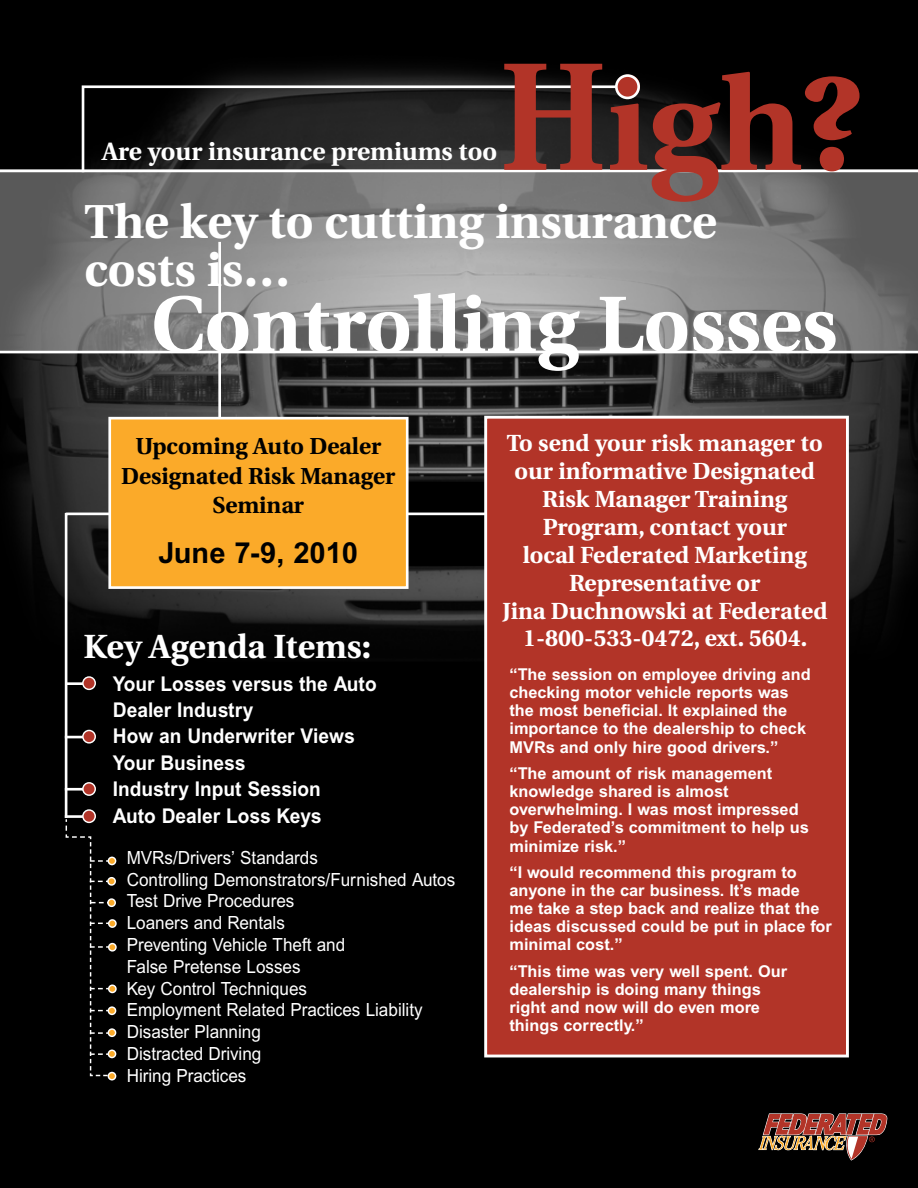
<style>
.page{position:relative;width:918px;height:1188px;background:#000}
.page>*{position:absolute;margin:0;border:0;box-sizing:border-box;transform-origin:0 0}
.t1{font:700 132.15px "Utopia";color:#b23428}
.t2{font:700 79.35px "Utopia";color:#fff}
.t3{font:700 47.55px/47.5px "Utopia";color:#fff}
.t4{font:700 33.45px "Utopia";color:#fff}
.t5{font:700 29.1px "Arial SFMT";color:#000}
.t6{font:700 25.05px "Utopia";color:#fff}
.t7{font:700 23.25px/27.9px "Utopia";color:#fff;text-align:center}
.t8{font:700 23.1px/29.7px "Utopia";color:#000;text-align:center}
.t9{font:700 20.4px/26.4px "Arial SFMT";color:#fff;scale:.94 1}
.t10{font:18.15px/21.8px "Arial SFMT";color:#fff;scale:.94 1}
.t11{font:700 16.35px/18.1px "Arial SFMT";color:#fff}
.s1{font-size:153.3px}
</style>
<div class="page">
<img style="left:0;top:69px;width:918px;height:946px">
<div style="left:484px;top:416px;width:365px;height:641px;background:#b23428;border:3px solid #fff"></div>
<svg style="left:0;top:169px;width:918px;height:182px"></svg>
<hr style="left:0;top:170px;width:918px;height:2px;background:#fff">
<svg style="left:80px;top:84px;width:551px;height:91px"></svg>
<hr style="left:0;top:351px;width:918px;height:2px;background:#fff">
<div style="left:616px;top:76px;width:23px;height:22px;background:#b23428;border-radius:50%"></div>
<div style="left:615px;top:74px;width:25px;height:25px;border:3px solid #fff;border-radius:50%"></div>
<hr style="left:218px;top:242px;width:3px;height:232px;background:#fff">
<svg style="left:63px;top:511px;width:425px;height:310px"></svg>
<svg style="left:65px;top:818px;width:49px;height:259px"></svg>
<div style="left:108px;top:857px;width:8px;height:8px;background:#fbaa29;border-radius:50%"></div>
<div style="left:108px;top:857px;width:8px;height:8px;border:1px solid #fff;border-radius:50%"></div>
<svg style="left:108px;top:878px;width:7px;height:7px"></svg>
<div style="left:107px;top:877px;width:9px;height:9px;border:1px solid #fff;border-radius:50%"></div>
<svg style="left:108px;top:899px;width:7px;height:7px"></svg>
<div style="left:107px;top:898px;width:9px;height:9px;border:1px solid #fff;border-radius:50%"></div>
<svg style="left:109px;top:920px;width:7px;height:7px"></svg>
<div style="left:108px;top:919px;width:9px;height:9px;border:1px solid #fff;border-radius:50%"></div>
<svg style="left:109px;top:944px;width:7px;height:7px"></svg>
<div style="left:108px;top:943px;width:9px;height:9px;border:1px solid #fff;border-radius:50%"></div>
<svg style="left:109px;top:985px;width:7px;height:8px"></svg>
<div style="left:108px;top:985px;width:9px;height:8px;border:1px solid #fff;border-radius:50%"></div>
<div style="left:108px;top:1007px;width:8px;height:7px;background:#fbaa29;border-radius:50%"></div>
<div style="left:108px;top:1006px;width:8px;height:9px;border:1px solid #fff;border-radius:50%"></div>
<div style="left:108px;top:1029px;width:8px;height:7px;background:#fbaa29;border-radius:50%"></div>
<div style="left:108px;top:1028px;width:8px;height:9px;border:1px solid #fff;border-radius:50%"></div>
<div style="left:108px;top:1050px;width:8px;height:8px;background:#fbaa29;border-radius:50%"></div>
<div style="left:108px;top:1050px;width:8px;height:8px;border:1px solid #fff;border-radius:50%"></div>
<div style="left:108px;top:1073px;width:8px;height:7px;background:#fbaa29;border-radius:50%"></div>
<div style="left:108px;top:1072px;width:8px;height:9px;border:1px solid #fff;border-radius:50%"></div>
<hr style="left:67px;top:682px;width:20px;height:3px;background:#fff">
<hr style="left:65px;top:736px;width:22px;height:2px;background:#fff">
<hr style="left:65px;top:788px;width:22px;height:3px;background:#fff">
<hr style="left:65px;top:815px;width:22px;height:3px;background:#fff">
<svg style="left:83px;top:677px;width:12px;height:12px"></svg>
<div style="left:82px;top:676px;width:14px;height:14px;border:1px solid #fff;border-radius:50%"></div>
<svg style="left:83px;top:730px;width:12px;height:13px"></svg>
<div style="left:82px;top:730px;width:14px;height:14px;border:1px solid #fff;border-radius:50%"></div>
<svg style="left:83px;top:783px;width:12px;height:12px"></svg>
<div style="left:82px;top:782px;width:14px;height:14px;border:1px solid #fff;border-radius:50%"></div>
<svg style="left:83px;top:810px;width:12px;height:12px"></svg>
<div style="left:82px;top:809px;width:14px;height:14px;border:1px solid #fff;border-radius:50%"></div>
<div style="left:108px;top:417px;width:301px;height:172px;background:#fbaa29;border:3px solid #fff"></div>
<svg style="left:758px;top:1113px;width:129px;height:48px"></svg>
<h1 class="t1" style="left:500px;top:49px;width:364px"><span class="s1">H</span>igh?</h1>
<h3 class="t6" style="left:102px;top:137px;width:397px">Are your insurance premiums too</h3>
<h3 class="t3" style="left:84px;top:199px;width:634px">The key to cutting insurance costs is…</h3>
<h2 class="t2" style="left:151px;top:279px;width:688px">Controlling Losses</h2>
<h3 class="t8" style="left:121px;top:431px;width:276px">Upcoming Auto Dealer<br>Designated Risk Manager<br>Seminar</h3>
<h3 class="t5" style="left:158px;top:536px;width:201px">June 7-9, 2010</h3>
<h3 class="t4" style="left:84px;top:627px;width:289px">Key Agenda Items:</h3>
<p class="t9" style="left:113px;top:670px;width:282px">Your Losses versus the Auto<br>Dealer Industry<br>How an Underwriter Views<br>Your Business<br>Industry Input Session<br>Auto Dealer Loss Keys</p>
<p class="t10" style="left:127px;top:847px;width:351px">MVRs/Drivers’ Standards<br>Controlling Demonstrators/Furnished Autos<br>Test Drive Procedures<br>Loaners and Rentals<br>Preventing Vehicle Theft and<br>False Pretense Losses<br>Key Control Techniques<br>Employment Related Practices Liability<br>Disaster Planning<br>Distracted Driving<br>Hiring Practices</p>
<h3 class="t7" style="left:502px;top:429px;width:327px">To send your risk manager to our informative Designated<br>Risk Manager Training<br>Program, contact your<br>local Federated Marketing<br>Representative or<br>Jina Duchnowski at Federated<br>1-800-533-0472, ext. 5604.</h3>
<p class="t11" style="left:510px;top:665px;width:303px">“The session on employee driving and checking motor vehicle reports was the most beneficial. It explained the importance to the dealership to check MVRs and only hire good drivers.”</p>
<p class="t11" style="left:510px;top:764px;width:301px">“The amount of risk management knowledge shared is almost overwhelming. I was most impressed by Federated’s commitment to help us minimize risk.”</p>
<p class="t11" style="left:510px;top:863px;width:324px">“I would recommend this program to anyone in the car business. It’s made<br>me take a step back and realize that the ideas discussed could be put in place for minimal cost.”</p>
<p class="t11" style="left:510px;top:962px;width:279px">“This time was very well spent. Our dealership is doing many things right and now will do even more things correctly.”</p>
</div>
